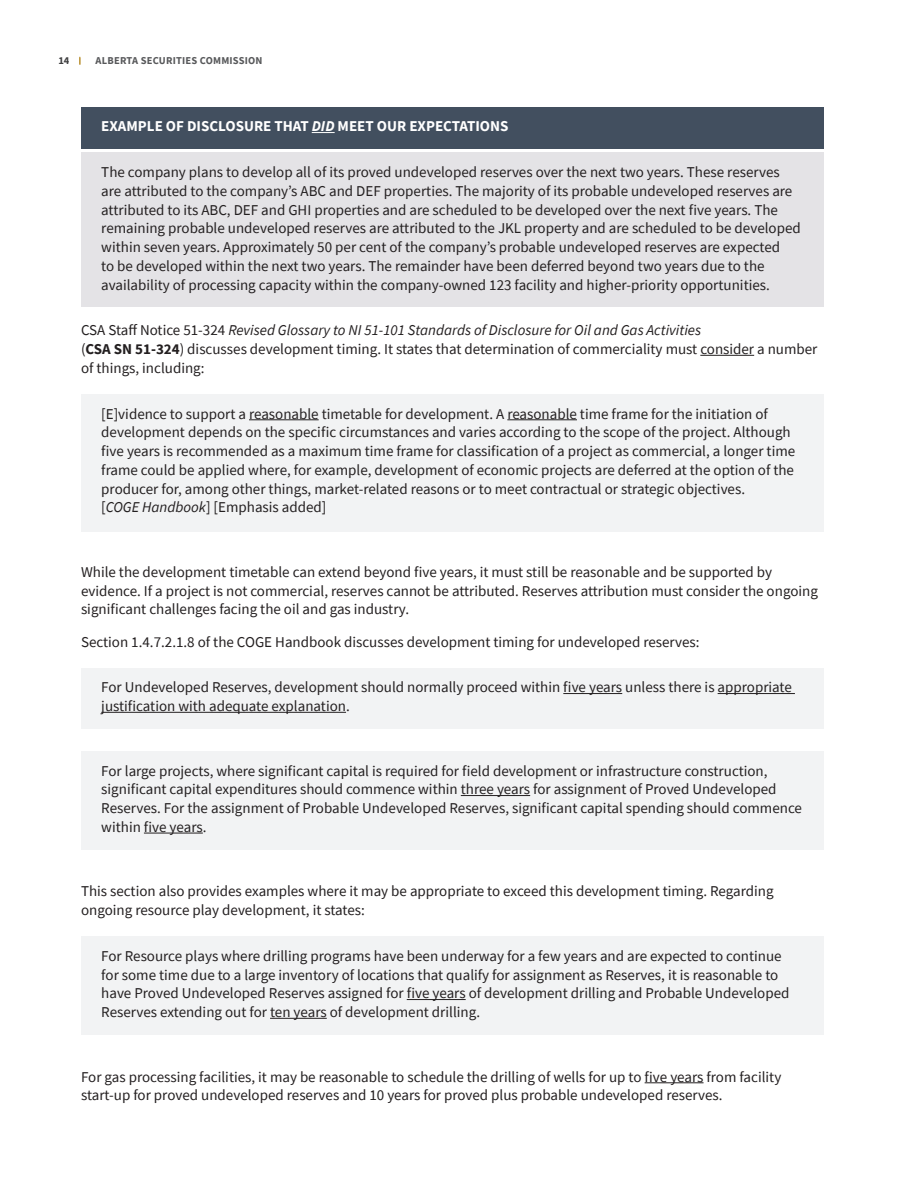
<style>
.page{position:relative;width:905px;height:1188px;background:#fff}
.page>*{position:absolute;margin:0;border:0;box-sizing:border-box;transform-origin:0 0}
.Paragraph_Shading{font:15px/18.8px "Source Sans Pro";color:#231f20}
.Body{font:15px/18.8px "Source Sans Pro";color:#231f20}
.paragraph_shading_bl{font:15px/18.8px "Source Sans Pro";color:#231f20}
.Paragraph_shading_he{font:700 15px "Source Sans Pro";color:#fff}
.t1{font:700 10.5px "Source Sans Pro";letter-spacing:.02em;color:#57585a}
.t2{font:700 10.5px "Source Sans Pro";color:#3e3e3f}
.s1{font-style:italic}
.s2{font-weight:700}
</style>
<div class="page">
<div style="left:81px;top:107px;width:743px;height:42px;background:#424f5f"></div>
<svg style="left:312px;top:132px;width:22px;height:1px"></svg>
<div style="left:81px;top:152px;width:743px;height:155px;background:#e4e3e6"></div>
<hr style="left:700px;top:355px;width:54px;height:1px;background:#231f20">
<div style="left:81px;top:394px;width:743px;height:138px;background:#f2f3f4"></div>
<hr style="left:249px;top:419px;width:70px;height:1px;background:#231f20">
<hr style="left:507px;top:419px;width:70px;height:1px;background:#231f20">
<div style="left:81px;top:668px;width:743px;height:60px;background:#f2f3f4"></div>
<hr style="left:563px;top:693px;width:59px;height:1px;background:#231f20">
<hr style="left:717px;top:693px;width:78px;height:1px;background:#231f20">
<hr style="left:101px;top:712px;width:245px;height:1px;background:#231f20">
<div style="left:81px;top:751px;width:743px;height:98px;background:#f2f3f4"></div>
<hr style="left:461px;top:795px;width:69px;height:1px;background:#231f20">
<hr style="left:144px;top:833px;width:59px;height:1px;background:#231f20">
<div style="left:81px;top:936px;width:743px;height:98px;background:#f2f3f4"></div>
<hr style="left:407px;top:999px;width:58px;height:1px;background:#231f20">
<hr style="left:270px;top:1018px;width:57px;height:1px;background:#231f20">
<hr style="left:644px;top:1082px;width:59px;height:1px;background:#231f20">
<p class="t2" style="left:58px;top:54px;width:13px">14</p>
<p class="t1" style="left:96px;top:54px;width:168px">ALBERTA SECURITIES COMMISSION</p>
<p class="Paragraph_shading_he" style="left:101px;top:116px;width:408px">EXAMPLE OF DISCLOSURE THAT <span class="s1">DID</span> MEET OUR EXPECTATIONS</p>
<p class="paragraph_shading_bl" style="left:101px;top:163px;width:701px">The company plans to develop all of its proved undeveloped reserves over the next two years. These reserves are attributed to the company’s ABC and DEF properties. The majority of its probable undeveloped reserves are attributed to its ABC, DEF and GHI properties and are scheduled to be developed over the next five years. The remaining probable undeveloped reserves are attributed to the JKL property and are scheduled to be developed within seven years. Approximately 50 per cent of the company’s probable undeveloped reserves are expected<br>to be developed within the next two years. The remainder have been deferred beyond two years due to the availability of processing capacity within the company-owned 123 facility and higher-priority opportunities.</p>
<p class="Body" style="left:81px;top:321px;width:738px">CSA Staff Notice 51-324 <span class="s1">Revised Glossary to NI 51-101 Standards of Disclosure for Oil and Gas Activities<br></span>(<span class="s2">CSA SN 51-324</span>) discusses development timing. It states that determination of commerciality must consider a number of things, including:</p>
<p class="Paragraph_Shading" style="left:101px;top:404px;width:695px">[E]vidence to support a reasonable timetable for development. A reasonable time frame for the initiation of development depends on the specific circumstances and varies according to the scope of the project. Although five years is recommended as a maximum time frame for classification of a project as commercial, a longer time frame could be applied where, for example, development of economic projects are deferred at the option of the producer for, among other things, market-related reasons or to meet contractual or strategic objectives.<br>[<span class="s1">COGE Handbook</span>] [Emphasis added]</p>
<p class="Body" style="left:81px;top:562px;width:738px">While the development timetable can extend beyond five years, it must still be reasonable and be supported by evidence. If a project is not commercial, reserves cannot be attributed. Reserves attribution must consider the ongoing significant challenges facing the oil and gas industry.</p>
<p class="Body" style="left:81px;top:632px;width:620px">Section 1.4.7.2.1.8 of the COGE Handbook discusses development timing for undeveloped reserves:</p>
<p class="Paragraph_Shading" style="left:101px;top:678px;width:692px">For Undeveloped Reserves, development should normally proceed within five years unless there is appropriate justification with adequate explanation.</p>
<p class="Paragraph_Shading" style="left:101px;top:761px;width:702px">For large projects, where significant capital is required for field development or infrastructure construction, significant capital expenditures should commence within three years for assignment of Proved Undeveloped Reserves. For the assignment of Probable Undeveloped Reserves, significant capital spending should commence within five years.</p>
<p class="Body" style="left:81px;top:882px;width:694px">This section also provides examples where it may be appropriate to exceed this development timing. Regarding ongoing resource play development, it states:</p>
<p class="Paragraph_Shading" style="left:101px;top:946px;width:689px">For Resource plays where drilling programs have been underway for a few years and are expected to continue for some time due to a large inventory of locations that qualify for assignment as Reserves, it is reasonable to have Proved Undeveloped Reserves assigned for five years of development drilling and Probable Undeveloped Reserves extending out for ten years of development drilling.</p>
<p class="Body" style="left:81px;top:1067px;width:701px">For gas processing facilities, it may be reasonable to schedule the drilling of wells for up to five years from facility start-up for proved undeveloped reserves and 10 years for proved plus probable undeveloped reserves.</p>
</div>
